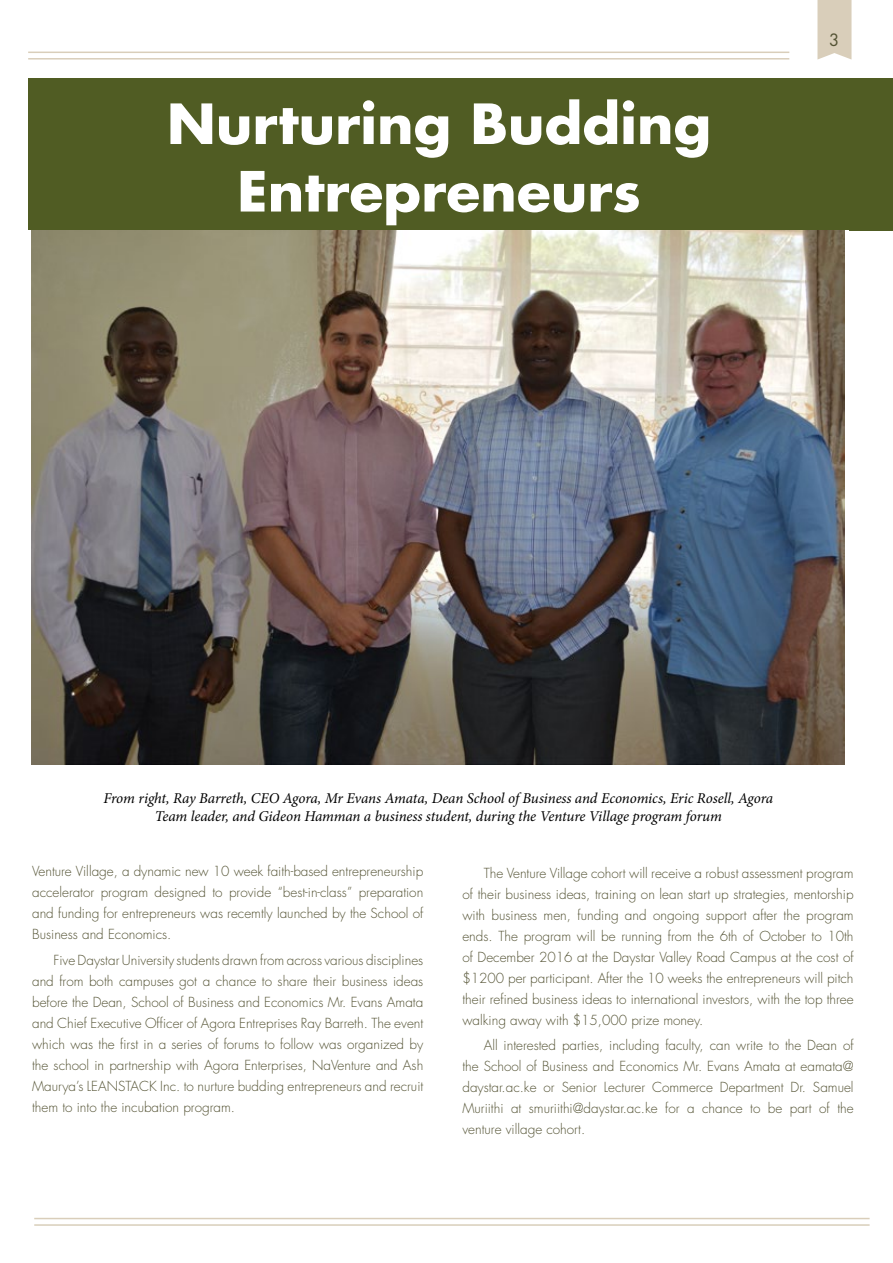
<style>
.page{position:relative;width:893px;height:1263px;background:#fff}
.page>*{position:absolute;margin:0;border:0;box-sizing:border-box;transform-origin:0 0}
.t1{font:700 53.85px/67.5px "Futura";color:#fff;text-align:center}
.t2{font:16.5px "Futura";color:#545334}
.t3{font:italic 15px/18px "Minion Pro";letter-spacing:-.01em;color:#000;text-align:center}
.t4{font:300 13.5px/21px "Futura";color:#545334;text-align:justify}
</style>
<div class="page">
<hr style="left:28px;top:58px;width:761px;height:2px;background:#d9ceba">
<hr style="left:28px;top:52px;width:761px;height:1px;background:#d9ceba">
<hr style="left:34px;top:1218px;width:836px;height:1px;background:#d9ceba">
<hr style="left:34px;top:1224px;width:836px;height:2px;background:#d9ceba">
<svg style="left:817px;top:0;width:34px;height:60px"></svg>
<div style="left:29px;top:78px;width:864px;height:153px;background:#505c23"></div>
<img style="left:31px;top:230px;width:814px;height:534px">
<h1 class="t1" style="left:167px;top:89px;width:546px">Nurturing Budding<br>Entrepreneurs</h1>
<p class="t2" style="left:829px;top:29px;width:12px">3</p>
<p class="t3" style="left:104px;top:789px;width:671px">From right, Ray Barreth, CEO Agora, Mr Evans Amata, Dean School of Business and Economics, Eric Rosell, Agora<br>Team leader, and Gideon Hamman a business student, during the Venture Village program forum</p>
<p class="t4" style="left:32px;top:861px;width:393px">Venture Village, a dynamic new 10 week faith-based entrepreneurship accelerator program designed to provide “best-in-class” preparation and funding for entrepreneurs was recemtly launched by the School of Business and Economics.</p>
<p class="t4" style="left:32px;top:950px;width:393px;text-indent:21px">Five Daystar University students drawn from across various disciplines and from both campuses got a chance to share their business ideas before the Dean, School of Business and Economics Mr. Evans Amata and Chief Executive Officer of Agora Entreprises Ray Barreth. The event which was the first in a series of forums to follow was organized by the school in partnership with Agora Enterprises, NaVenture and Ash Maurya’s LEANSTACK Inc. to nurture budding entrepreneurs and recruit them to into the incubation program.</p>
<p class="t4" style="left:462px;top:862px;width:393px;text-indent:21px">The Venture Village cohort will receive a robust assessment program of their business ideas, training on lean start up strategies, mentorship with business men, funding and ongoing support after the program ends. The program will be running from the 6th of October to 10th of December 2016 at the Daystar Valley Road Campus at the cost of $1200 per participant. After the 10 weeks the entrepreneurs will pitch their refined business ideas to international investors, with the top three walking away with $15,000 prize money.</p>
<p class="t4" style="left:462px;top:1035px;width:393px;text-indent:21px">All interested parties, including faculty, can write to the Dean of the School of Business and Economics Mr. Evans Amata at eamata@ daystar.ac.ke or Senior Lecturer Commerce Department Dr. Samuel Muriithi at smuriithi@daystar.ac.ke for a chance to be part of the venture village cohort.</p>
</div>
